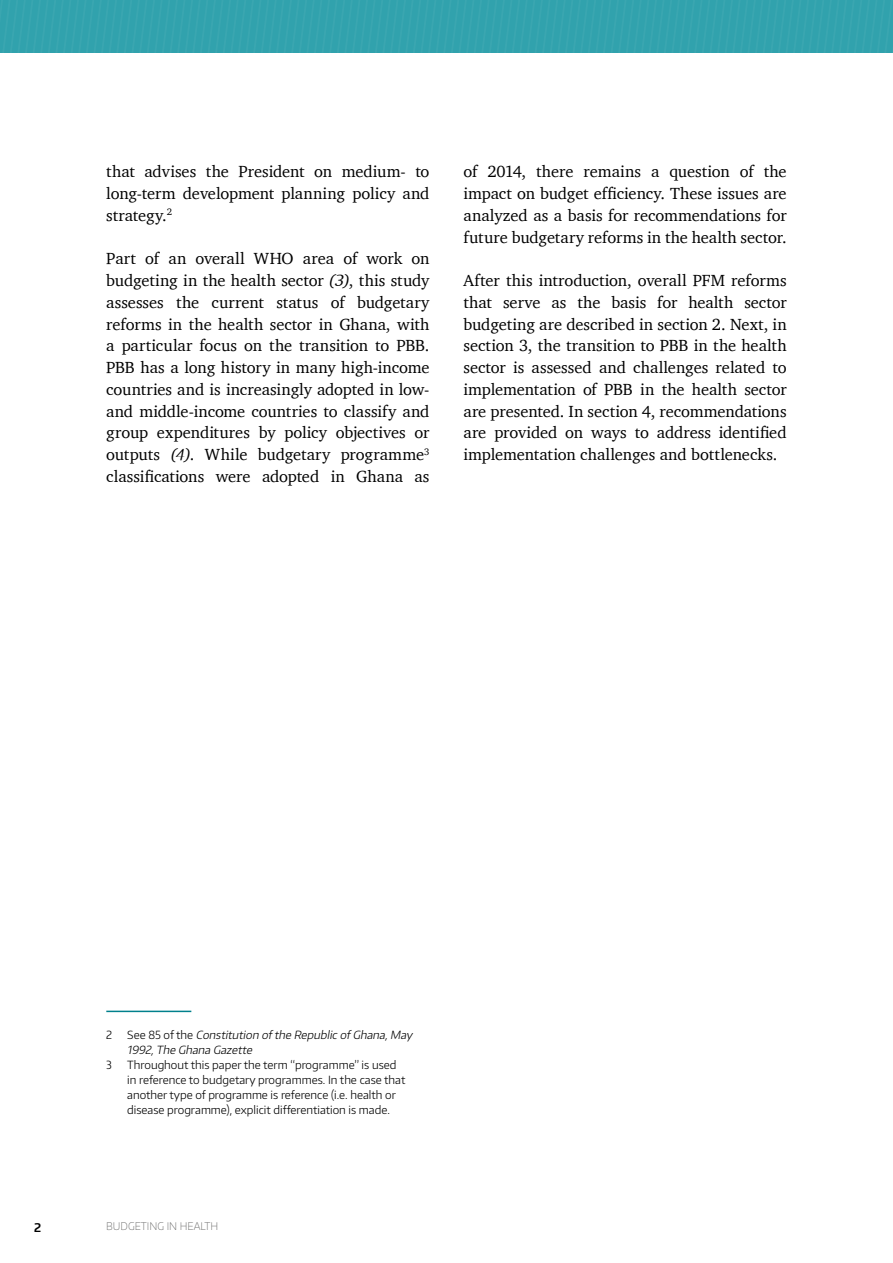
<style>
.page{position:relative;width:893px;height:1263px;background:#fff}
.page>*{position:absolute;margin:0;border:0;box-sizing:border-box;transform-origin:0 0}
.t1{font:16.5px/21.8px "Charter";letter-spacing:-.005em;color:#000;text-align:justify}
.t2{font:600 12px "Encode Sans";color:#000}
.t3{font:300 11.25px/15px "Encode Sans";color:#000}
.t4{font:italic 300 11.25px/15px "Encode Sans";color:#000}
.t5{font:100 10.5px "Encode Sans";color:#565655}
.s1{font-style:italic}
.s2{font-style:normal}
</style>
<div class="page">
<svg style="left:0;top:0;width:893px;height:53px;background:#33a2ad"></svg>
<hr style="left:106px;top:1011px;width:85px;height:1px;background:#00808c">
<p class="t1" style="left:106px;top:161px;width:325px">that advises the President on medium- to long-term development planning policy and strategy.<sup>2</sup></p>
<p class="t1" style="left:106px;top:248px;width:325px">Part of an overall WHO area of work on budgeting in the health sector <span class="s1">(3)</span>, this study assesses the current status of budgetary reforms in the health sector in Ghana, with a particular focus on the transition to PBB.<br>PBB has a long history in many high-income countries and is increasingly adopted in low&shy;and middle-income countries to classify and group expenditures by policy objectives or outputs <span class="s1">(4)</span>. While budgetary programme<sup>3 </sup>classifications were adopted in Ghana as</p>
<p class="t1" style="left:463px;top:161px;width:325px">of 2014, there remains a question of the impact on budget efficiency. These issues are analyzed as a basis for recommendations for future budgetary reforms in the health sector.</p>
<p class="t1" style="left:463px;top:269px;width:325px">After this introduction, overall PFM reforms that serve as the basis for health sector budgeting are described in section 2. Next, in section 3, the transition to PBB in the health sector is assessed and challenges related to implementation of PBB in the health sector are presented. In section 4, recommendations are provided on ways to address identified implementation challenges and bottlenecks.</p>
<p class="t3" style="left:106px;top:1027px;width:8px">2</p>
<p class="t4" style="left:127px;top:1027px;width:289px"><span class="s2">S e e 8 5 o f t h e</span> Constitution ofthe Republic ofGhana,May<br>1992,The Ghana Gazette</p>
<p class="t3" style="left:106px;top:1057px;width:7px">3</p>
<p class="t3" style="left:127px;top:1057px;width:280px">Throughout this paper the term “programme” is used in reference to budgetary programmes. In the case that another type of programme is reference (i.e. health or disease programme), explicit differentiation is made.</p>
<p class="t2" style="left:34px;top:1219px;width:9px">2</p>
<p class="t5" style="left:106px;top:1219px;width:114px">BUDGETING IN HEALTH</p>
</div>
